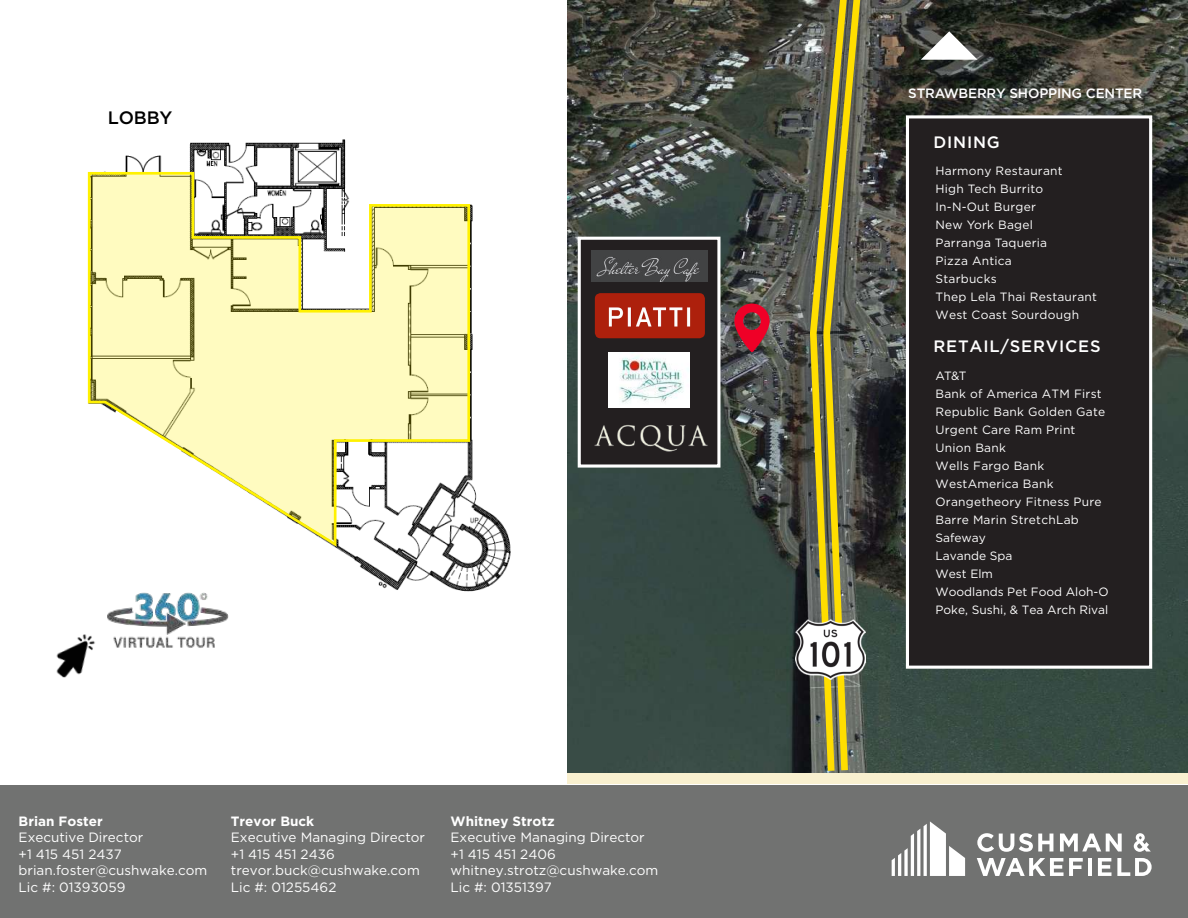
<style>
.page{position:relative;width:1188px;height:918px;background:#fff}
.page>*{position:absolute;margin:0;border:0;box-sizing:border-box;transform-origin:0 0}
.t1{font:500 18px "Gotham";letter-spacing:-.01em;color:#000}
.t2{font:500 16.5px "Gotham";letter-spacing:.05em;color:#fff}
.t3{font:13.5px/16.5px "Gotham";color:#fff}
.t4{font:700 13.5px "Gotham";color:#fff}
.t5{font:500 13.5px "Gotham";letter-spacing:-.015em;color:#fff}
.t6{font:12px/18px "Gotham";letter-spacing:.02em;color:#fff}
</style>
<div class="page">
<img style="left:125px;top:139px;width:386px;height:453px">
<svg style="left:87px;top:171px;width:384px;height:378px"></svg>
<img style="left:568px;top:1px;width:620px;height:772px">
<div style="left:0;top:786px;width:1188px;height:132px;background:#717271"></div>
<svg style="left:807px;top:0;width:58px;height:778px;background:#807b45"></svg>
<img style="left:796px;top:620px;width:70px;height:60px">
<div style="left:907px;top:118px;width:244px;height:548px;background:#231f20"></div>
<div style="left:906px;top:115px;width:246px;height:554px;border:3px solid #fff"></div>
<div style="left:579px;top:238px;width:141px;height:229px;background:#231f20"></div>
<div style="left:578px;top:237px;width:143px;height:231px;border:3px solid #fff"></div>
<svg style="left:734px;top:304px;width:36px;height:48px;background:#a32336"></svg>
<svg style="left:921px;top:31px;width:57px;height:29px"></svg>
<img style="left:594px;top:424px;width:114px;height:28px">
<img style="left:595px;top:293px;width:110px;height:45px">
<img style="left:592px;top:250px;width:116px;height:31px">
<img style="left:609px;top:352px;width:81px;height:55px">
<img style="left:107px;top:589px;width:123px;height:59px">
<img style="left:56px;top:634px;width:39px;height:44px">
<svg style="left:892px;top:821px;width:73px;height:55px"></svg>
<hr style="left:1088px;top:858px;width:4px;height:18px;background:#fff">
<svg style="left:1098px;top:858px;width:54px;height:18px"></svg>
<svg style="left:977px;top:833px;width:76px;height:19px"></svg>
<svg style="left:1060px;top:834px;width:62px;height:18px"></svg>
<svg style="left:977px;top:858px;width:106px;height:18px"></svg>
<svg style="left:1134px;top:833px;width:17px;height:19px"></svg>
<h1 class="t1" style="left:108px;top:106px;width:66px">LOBBY</h1>
<p class="t4" style="left:19px;top:812px;width:86px">Brian Foster</p>
<p class="t3" style="left:19px;top:829px;width:190px">Executive Director<br>+1 415 451 2437 brian.foster@cushwake.com<br>Lic #: 01393059</p>
<p class="t4" style="left:231px;top:812px;width:85px">Trevor Buck</p>
<p class="t3" style="left:231px;top:829px;width:196px">Executive Managing Director +1 415 451 2436 trevor.buck@cushwake.com<br>Lic #: 01255462</p>
<p class="t4" style="left:451px;top:812px;width:106px">Whitney Strotz</p>
<p class="t3" style="left:451px;top:829px;width:209px">Executive Managing Director +1 415 451 2406 whitney.strotz@cushwake.com<br>Lic #: 01351397</p>
<p class="t5" style="left:908px;top:84px;width:235px">STRAWBERRY SHOPPING CENTER</p>
<h2 class="t2" style="left:933px;top:131px;width:68px">DINING</h2>
<p class="t6" style="left:936px;top:162px;width:163px">Harmony Restaurant<br>High Tech Burrito<br>In-N-Out Burger<br>New York Bagel<br>Parranga Taqueria<br>Pizza Antica<br>Starbucks<br>Thep Lela Thai Restaurant<br>West Coast Sourdough</p>
<h2 class="t2" style="left:933px;top:336px;width:169px">RETAIL/SERVICES</h2>
<p class="t6" style="left:936px;top:366px;width:175px">AT&amp;T<br>Bank of America ATM First<br>Republic Bank Golden Gate<br>Urgent Care Ram Print<br>Union Bank<br>Wells Fargo Bank<br>WestAmerica Bank<br>Orangetheory Fitness Pure<br>Barre Marin StretchLab<br>Safeway<br>Lavande Spa<br>West Elm<br>Woodlands Pet Food Aloh-O<br>Poke, Sushi, &amp; Tea Arch Rival</p>
</div>
